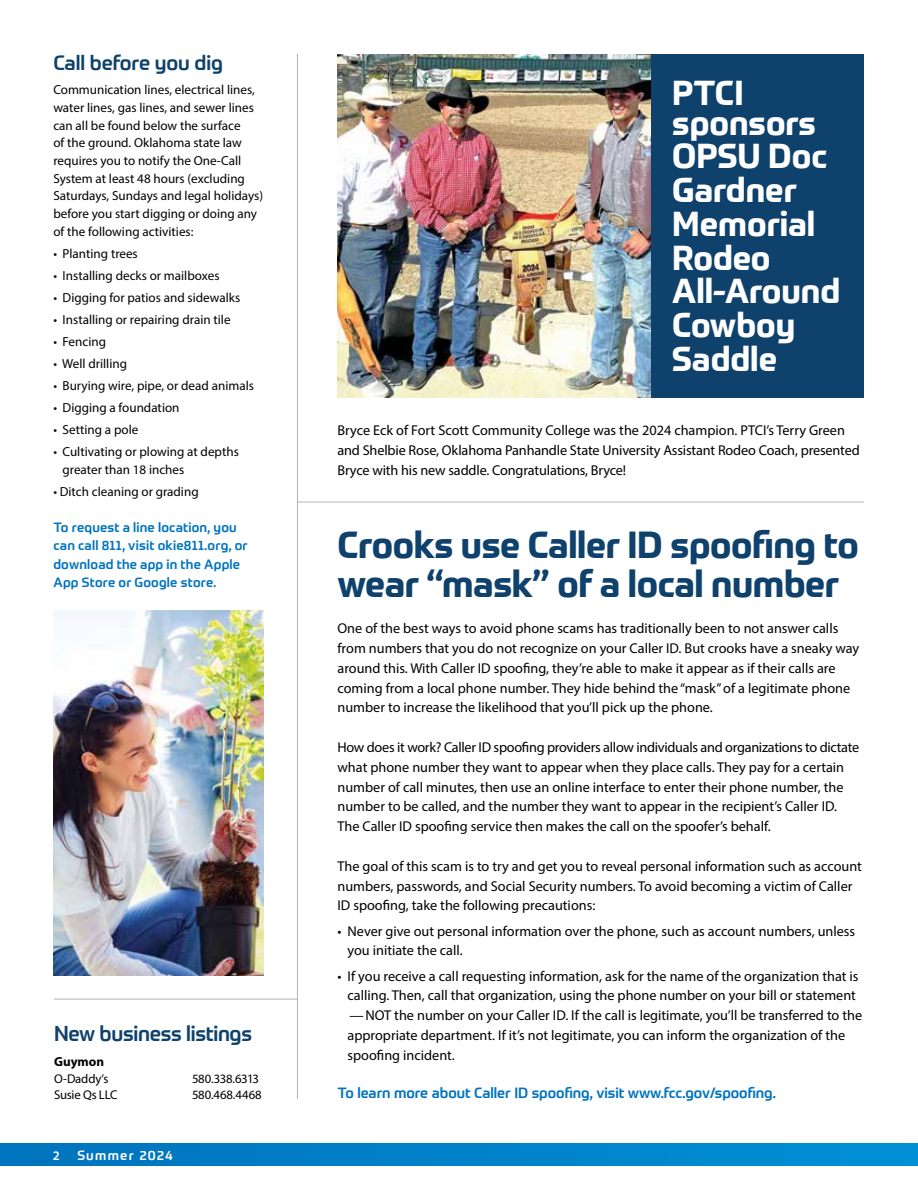
<style>
.page{position:relative;width:918px;height:1188px;background:#fff}
.page>*{position:absolute;margin:0;border:0;box-sizing:border-box;transform-origin:0 0}
.t1{font:700 36.75px/39px "Prometo";letter-spacing:-.01em;color:#0e416b}
.t2{font:700 33.75px/33.8px "Prometo";color:#fff}
.t3{font:500 21px "Prometo";letter-spacing:-.015em;color:#0e416b}
.t4{font:500 20.25px "Prometo";letter-spacing:-.005em;color:#0e416b}
.t5{font:500 14.4px "Prometo";color:#0074be}
.t6{font:14.25px/19.8px "Myriad Pro";color:#000}
.t7{font:13.2px/17.7px "Myriad Pro";color:#000}
.t8{font:500 13.2px/18.5px "Prometo";letter-spacing:.015em;color:#0074be}
.t9{font:500 13.2px "Prometo";letter-spacing:.1em;color:#fff}
.t10{font:700 13.2px "Myriad Pro";color:#000}
.t11{font:600 13.2px "Myriad Pro";color:#fff}
.t12{font:12.75px "Myriad Pro";letter-spacing:-.015em;color:#000}
</style>
<div class="page">
<div style="left:0;top:1144px;width:918px;height:21px;background:linear-gradient(to right,#0074bd,#0090d5)"></div>
<hr style="left:297px;top:54px;width:1px;height:1045px;background:#b1b4b6">
<hr style="left:54px;top:999px;width:244px;height:1px;background:#b1b4b6">
<img style="left:53px;top:611px;width:210px;height:364px">
<img style="left:338px;top:54px;width:313px;height:344px">
<hr style="left:297px;top:502px;width:567px;height:1px;background:#b1b4b6">
<div style="left:651px;top:54px;width:213px;height:344px;background:#0e416b"></div>
<h3 class="t4" style="left:53px;top:50px;width:171px">Call before you dig</h3>
<p class="t7" style="left:53px;top:81px;width:211px">Communication lines, electrical lines, water lines, gas lines, and sewer lines can all be found below the surface<br>of the ground. Oklahoma state law requires you to notify the One-Call System at least 48 hours (excluding Saturdays, Sundays and legal holidays) before you start digging or doing any of the following activities:</p>
<p class="t7" style="left:53px;top:244px;width:86px">• Planting trees</p>
<p class="t7" style="left:53px;top:266px;width:168px">• Installing decks or mailboxes</p>
<p class="t7" style="left:53px;top:288px;width:188px">• Digging for patios and sidewalks</p>
<p class="t7" style="left:53px;top:310px;width:179px">• Installing or repairing drain tile</p>
<p class="t7" style="left:53px;top:332px;width:54px">• Fencing</p>
<p class="t7" style="left:53px;top:354px;width:75px">• Well drilling</p>
<p class="t7" style="left:53px;top:376px;width:202px">• Burying wire, pipe, or dead animals</p>
<p class="t7" style="left:53px;top:398px;width:128px">• Digging a foundation</p>
<p class="t7" style="left:53px;top:420px;width:87px">• Setting a pole</p>
<p class="t7" style="left:63px;top:443px;width:178px;text-indent:-9px">• Cultivating or plowing at depths greater than 18 inches</p>
<p class="t7" style="left:53px;top:482px;width:147px">• Ditch cleaning or grading</p>
<p class="t8" style="left:53px;top:518px;width:196px">To request a line location, you can call 811, visit okie811.org, or download the app in the Apple<br>App Store or Google store.</p>
<h3 class="t3" style="left:54px;top:1021px;width:200px">New business listings</h3>
<p class="t10" style="left:54px;top:1053px;width:52px">Guymon</p>
<p class="t12" style="left:54px;top:1071px;width:56px">O-Daddy’s</p>
<p class="t12" style="left:192px;top:1071px;width:69px">580.338.6313</p>
<p class="t12" style="left:54px;top:1087px;width:65px">Susie Qs LLC</p>
<p class="t12" style="left:192px;top:1087px;width:71px">580.468.4468</p>
<p class="t11" style="left:53px;top:1147px;width:9px">2</p>
<p class="t9" style="left:77px;top:1147px;width:97px">Summer 2024</p>
<h2 class="t2" style="left:672px;top:78px;width:145px;line-height:29.7px">PTCI sponsors</h2>
<h2 class="t2" style="left:672px;top:139px;width:169px">OPSU Doc<br>Gardner<br>Memorial<br>Rodeo<br>All-Around<br>Cowboy<br>Saddle</h2>
<p class="t6" style="left:338px;top:420px;width:524px">Bryce Eck of Fort Scott Community College was the 2024 champion. PTCI’s Terry Green and Shelbie Rose, Oklahoma Panhandle State University Assistant Rodeo Coach, presented<br>Bryce with his new saddle. Congratulations, Bryce!</p>
<h1 class="t1" style="left:338px;top:525px;width:523px">Crooks use Caller ID spoofing to wear “mask” of a local number</h1>
<p class="t6" style="left:338px;top:618px;width:523px">One of the best ways to avoid phone scams has traditionally been to not answer calls from numbers that you do not recognize on your Caller ID. But crooks have a sneaky way around this. With Caller ID spoofing, they’re able to make it appear as if their calls are coming from a local phone number. They hide behind the “mask” of a legitimate phone number to increase the likelihood that you’ll pick up the phone.</p>
<p class="t6" style="left:338px;top:737px;width:523px">How does it work? Caller ID spoofing providers allow individuals and organizations to dictate what phone number they want to appear when they place calls. They pay for a certain number of call minutes, then use an online interface to enter their phone number, the number to be called, and the number they want to appear in the recipient’s Caller ID.<br>The Caller ID spoofing service then makes the call on the spoofer’s behalf.</p>
<p class="t6" style="left:338px;top:856px;width:526px">The goal of this scam is to try and get you to reveal personal information such as account numbers, passwords, and Social Security numbers. To avoid becoming a victim of Caller<br>ID spoofing, take the following precautions:</p>
<p class="t6" style="left:348px;top:921px;width:509px;text-indent:-10px">• Never give out personal information over the phone, such as account numbers, unless you initiate the call.</p>
<p class="t6" style="left:348px;top:966px;width:516px;text-indent:-10px">• If you receive a call requesting information, ask for the name of the organization that is calling. Then, call that organization, using the phone number on your bill or statement —NOT the number on your Caller ID. If the call is legitimate, you’ll be transferred to the appropriate department. If it’s not legitimate, you can inform the organization of the spoofing incident.</p>
<p class="t5" style="left:338px;top:1084px;width:440px">To learn more about Caller ID spoofing, visit www.fcc.gov/spoofing.</p>
</div>
